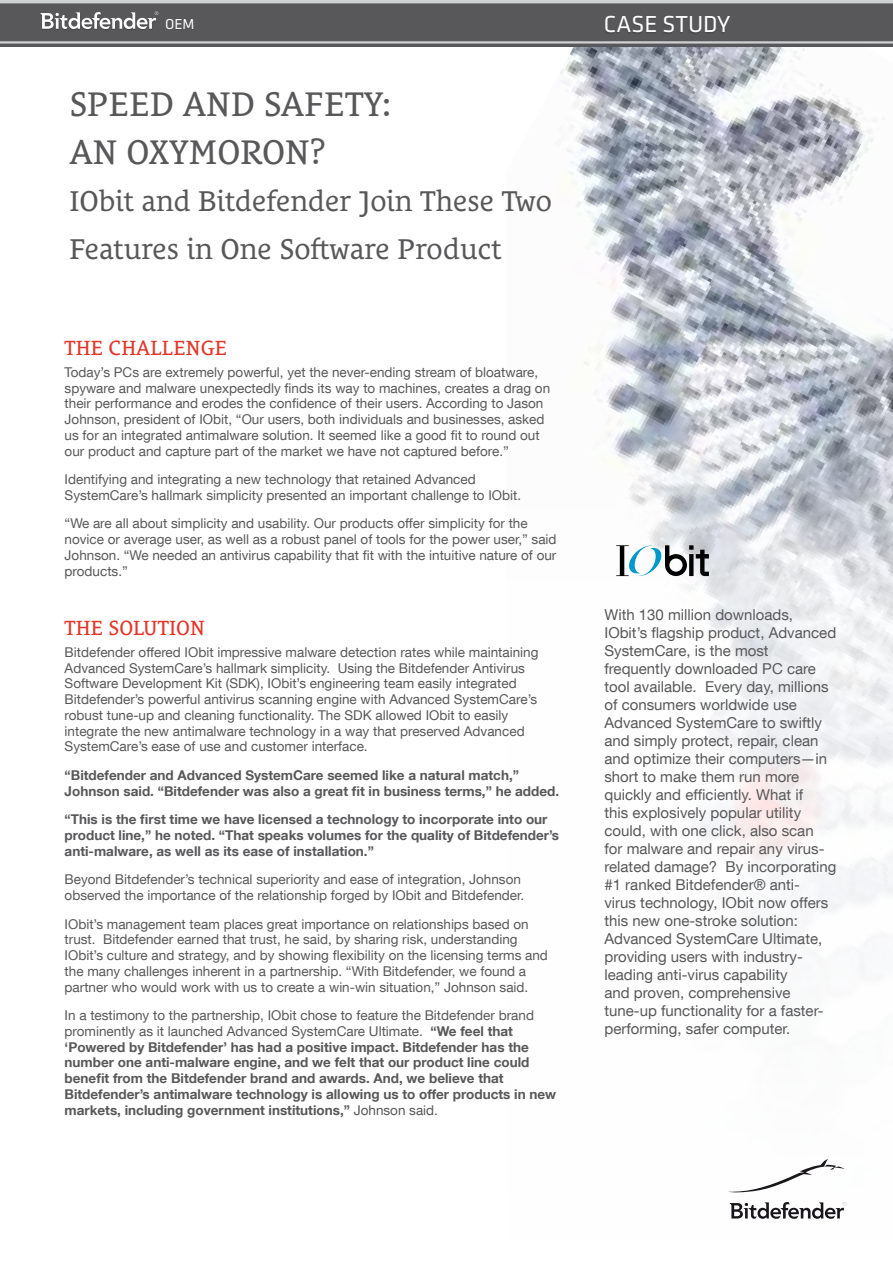
<style>
.page{position:relative;width:893px;height:1263px;background:#fff}
.page>*{position:absolute;margin:0;border:0;box-sizing:border-box;transform-origin:0 0}
.t1{font:34.95px/47.5px "Le Monde Courrier Ptf";color:#58585a}
.t2{font:29.25px/47.5px "Le Monde Courrier Ptf";color:#58585a}
.t3{font:24px "Klavika";color:#fff}
.t4{font:21px "Le Monde Courrier Ptf";color:#e53527}
.t5{font:15px/18px "Helvetica Neue LT Com";color:#58585a}
.t6{font:15px "Klavika";color:#fff}
.t7{font:13.5px/15.8px "Helvetica Neue LT Com";color:#58585a}
.t8{font:700 13.5px/15.8px "Helvetica Neue LT Com";color:#58585a}
.s1{font-weight:400}
</style>
<div class="page">
<img style="left:546px;top:47px;width:347px;height:533px">
<div style="left:0;top:0;width:893px;height:47px;background:#58585a"></div>
<img style="left:616px;top:545px;width:93px;height:31px">
<img style="left:629px;top:545px;width:32px;height:31px">
<svg style="left:730px;top:1202px;width:116px;height:17px"></svg>
<svg style="left:729px;top:1159px;width:115px;height:33px"></svg>
<hr style="left:0;top:41px;width:893px;height:3px;background:#d0d1d2">
<div style="left:39px;top:11px;width:120px;height:20px;background:#4f4f51"></div>
<svg style="left:40px;top:11px;width:118px;height:18px"></svg>
<div style="left:166px;top:19px;width:28px;height:11px;background:#535355"></div>
<div style="left:605px;top:16px;width:125px;height:18px;background:#1a171c;opacity:.25"></div>
<hr style="left:0;top:0;width:893px;height:3px;background:#d0d1d2">
<p class="t6" style="left:165px;top:15px;width:31px">OEM</p>
<h3 class="t3" style="left:604px;top:11px;width:128px">CASE STUDY</h3>
<h1 class="t1" style="left:69px;top:76px;width:323px">SPEED AND SAFETY:<br>AN OXYMORON?</h1>
<h2 class="t2" style="left:69px;top:174px;width:484px">IObit and Bitdefender Join These Two<br>Features in One Software Product</h2>
<h3 class="t4" style="left:65px;top:331px;width:164px">THE CHALLENGE</h3>
<p class="t7" style="left:65px;top:364px;width:487px">Today’s PCs are extremely powerful, yet the never-ending stream of bloatware, spyware and malware unexpectedly finds its way to machines, creates a drag on their performance and erodes the confidence of their users. According to Jason Johnson, president of IObit, “Our users, both individuals and businesses, asked us for an integrated antimalware solution. It seemed like a good fit to round out our product and capture part of the market we have not captured before.”</p>
<p class="t7" style="left:65px;top:471px;width:458px">Identifying and integrating a new technology that retained Advanced<br>SystemCare’s hallmark simplicity presented an important challenge to IObit.</p>
<p class="t7" style="left:65px;top:515px;width:494px">“We are all about simplicity and usability. Our products offer simplicity for the novice or average user, as well as a robust panel of tools for the power user,” said Johnson. “We needed an antivirus capability that fit with the intuitive nature of our products.”</p>
<h3 class="t4" style="left:65px;top:611px;width:142px">THE SOLUTION</h3>
<p class="t7" style="left:65px;top:644px;width:475px">Bitdefender offered IObit impressive malware detection rates while maintaining Advanced SystemCare’s hallmark simplicity. Using the Bitdefender Antivirus Software Development Kit (SDK), IObit’s engineering team easily integrated Bitdefender’s powerful antivirus scanning engine with Advanced SystemCare’s robust tune-up and cleaning functionality. The SDK allowed IObit to easily integrate the new antimalware technology in a way that preserved Advanced SystemCare’s ease of use and customer interface.</p>
<p class="t8" style="left:65px;top:767px;width:496px">“Bitdefender and Advanced SystemCare seemed like a natural match,”<br>Johnson said. “Bitdefender was also a great fit in business terms,” he added.</p>
<p class="t8" style="left:65px;top:811px;width:496px">“This is the first time we have licensed a technology to incorporate into our product line,” he noted. “That speaks volumes for the quality of Bitdefender’s anti-malware, as well as its ease of installation.”</p>
<p class="t7" style="left:65px;top:871px;width:461px">Beyond Bitdefender’s technical superiority and ease of integration, Johnson observed the importance of the relationship forged by IObit and Bitdefender.</p>
<p class="t7" style="left:65px;top:915px;width:485px">IObit’s management team places great importance on relationships based on trust. Bitdefender earned that trust, he said, by sharing risk, understanding IObit’s culture and strategy, and by showing flexibility on the licensing terms and the many challenges inherent in a partnership. “With Bitdefender, we found a partner who would work with us to create a win-win situation,” Johnson said.</p>
<p class="t8" style="left:65px;top:1007px;width:493px"><span class="s1">In a testimony to the partnership, IObit chose to feature the Bitdefender brand prominently as it launched Advanced SystemCare Ultimate.</span> “We feel that ‘Powered by Bitdefender’ has had a positive impact. Bitdefender has the number one anti-malware engine, and we felt that our product line could benefit from the Bitdefender brand and awards. And, we believe that Bitdefender’s antimalware technology is allowing us to offer products in new markets, including government institutions,” <span class="s1">Johnson said.</span></p>
<p class="t5" style="left:604px;top:605px;width:233px">With 130 million downloads,<br>IObit’s flagship product, Advanced<br>SystemCare, is the most frequently downloaded PC care tool available. Every day, millions of consumers worldwide use<br>Advanced SystemCare to swiftly and simply protect, repair, clean and optimize their computers—in short to make them run more quickly and efficiently. What if<br>this explosively popular utility could, with one click, also scan<br>for malware and repair any virus&shy;related damage? By incorporating #1 ranked Bitdefender® anti-<br>virus technology, IObit now offers this new one-stroke solution:<br>Advanced SystemCare Ultimate, providing users with industry&shy;leading anti-virus capability<br>and proven, comprehensive tune-up functionality for a faster&shy;performing, safer computer.</p>
</div>
